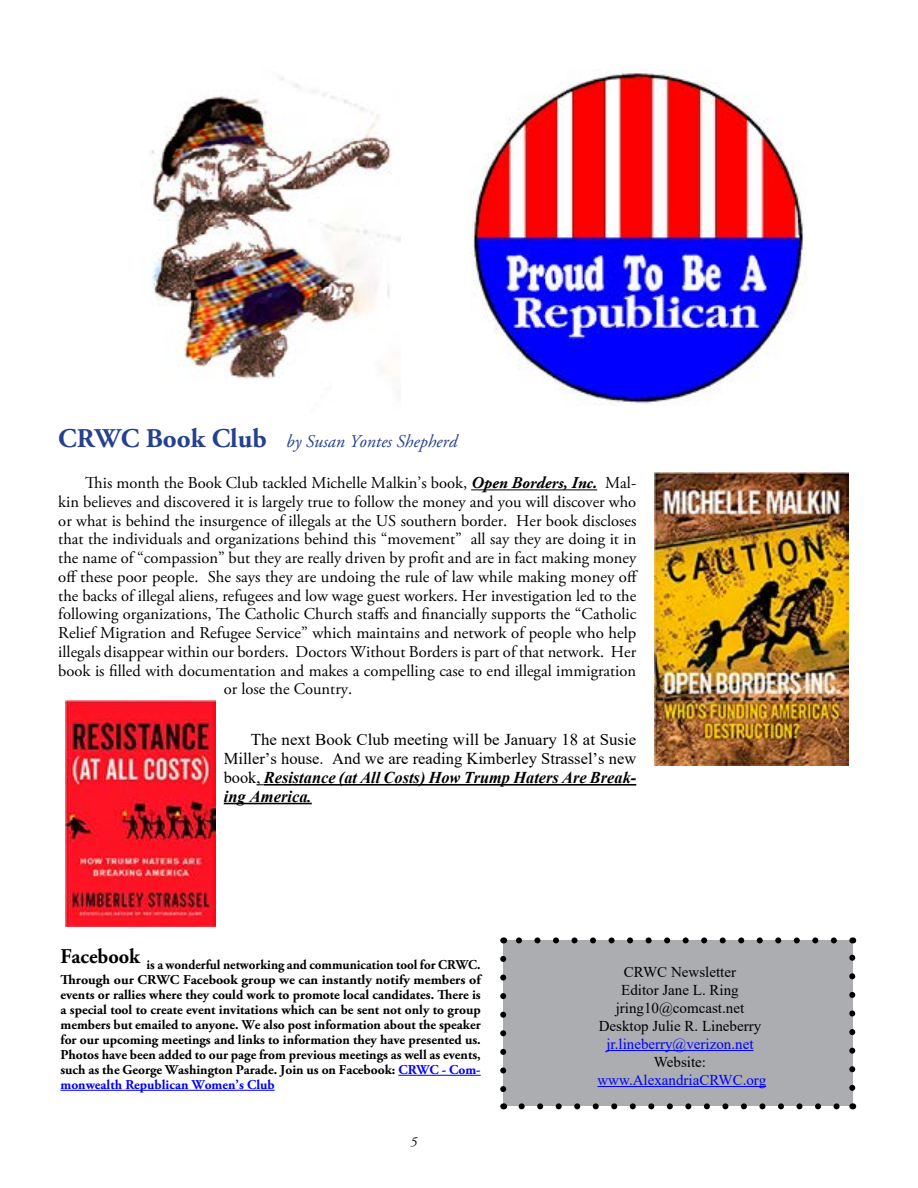
<style>
.page{position:relative;width:918px;height:1188px;background:#fff}
.page>*{position:absolute;margin:0;border:0;box-sizing:border-box;transform-origin:0 0}
.t1{font:italic 18px "Adobe Garamond Pro";color:#25408f}
.t2{font:16.5px "Adobe Garamond Pro";color:#000}
.t3{font:16.5px/18.8px "Times New Roman";color:#000;text-align:justify}
.t4{font:15px/18px "Times New Roman";color:#000;text-align:center}
.t5{font:15px "Times New Roman";color:#00f}
.t6{font:700 13.5px/15px "Adobe Garamond Pro";color:#000;text-align:justify}
.t7{font:italic 13.5px "Adobe Garamond Pro";color:#000}
.s1{font-weight:700;font-style:normal;font-size:27px}
.s2{font-weight:700;font-style:italic}
.s3{color:#00f}
</style>
<div class="page">
<hr style="left:398px;top:1075px;width:83px;height:1px;background:#00f">
<hr style="left:60px;top:1090px;width:215px;height:1px;background:#00f">
<div style="left:503px;top:940px;width:349px;height:166px;background:#abadb0"></div>
<svg style="left:500px;top:959px;width:6px;height:133px"></svg>
<svg style="left:522px;top:1103px;width:318px;height:6px"></svg>
<svg style="left:849px;top:950px;width:6px;height:138px"></svg>
<svg style="left:516px;top:937px;width:318px;height:6px"></svg>
<hr style="left:606px;top:1050px;width:148px;height:1px;background:#00f">
<hr style="left:597px;top:1086px;width:169px;height:1px;background:#00f">
<hr style="left:471px;top:489px;width:126px;height:1px;background:#000">
<hr style="left:264px;top:784px;width:372px;height:2px;background:#000">
<hr style="left:224px;top:803px;width:88px;height:1px;background:#000">
<img style="left:655px;top:472px;width:194px;height:293px">
<img style="left:66px;top:701px;width:150px;height:226px">
<img style="left:471px;top:70px;width:335px;height:335px">
<img style="left:147px;top:77px;width:253px;height:302px">
<p class="t1" style="left:58px;top:431px;width:400px"><span class="s1">CRWC Book Club</span> by Susan Yontes Shepherd</p>
<p class="t2" style="left:85px;top:473px;width:552px">This month the Book Club tackled Michelle Malkin’s book, <span class="s2">Open Borders, Inc.</span> Mal-</p>
<p class="t2" style="left:58px;top:492px;width:579px">kin believes and discovered it is largely true to follow the money and you will discover who</p>
<p class="t2" style="left:58px;top:511px;width:580px">or what is behind the insurgence of illegals at the US southern border. Her book discloses</p>
<p class="t2" style="left:58px;top:529px;width:580px">that the individuals and organizations behind this “movement” all say they are doing it in</p>
<p class="t2" style="left:58px;top:548px;width:579px">the name of “compassion” but they are really driven by profit and are in fact making money</p>
<p class="t2" style="left:58px;top:567px;width:581px">off these poor people. She says they are undoing the rule of law while making money off</p>
<p class="t2" style="left:58px;top:586px;width:579px">the backs of illegal aliens, refugees and low wage guest workers. Her investigation led to the</p>
<p class="t2" style="left:58px;top:604px;width:579px">following organizations, The Catholic Church staffs and financially supports the “Catholic</p>
<p class="t2" style="left:58px;top:623px;width:580px">Relief Migration and Refugee Service” which maintains and network of people who help</p>
<p class="t2" style="left:58px;top:642px;width:579px">illegals disappear within our borders. Doctors Without Borders is part of that network. Her</p>
<p class="t2" style="left:58px;top:661px;width:579px">book is filled with documentation and makes a compelling case to end illegal immigration</p>
<p class="t2" style="left:224px;top:679px;width:130px">or lose the Country.</p>
<p class="t3" style="left:224px;top:730px;width:414px;text-indent:27px">The next Book Club meeting will be January 18 at Susie Miller’s house. And we are reading Kimberley Strassel’s new book, <span class="s2">Resistance (at All Costs) How Trump Haters Are Break&shy;ing America.</span></p>
<p class="t6" style="left:60px;top:957px;width:422px"><sup>Facebook</sup> is a wonderful networking and communication tool for CRWC.<br>Through our CRWC Facebook group we can instantly notify members of events or rallies where they could work to promote local candidates. There is a special tool to create event invitations which can be sent not only to group members but emailed to anyone. We also post information about the speaker for our upcoming meetings and links to information they have presented us.<br>Photos have been added to our page from previous meetings as well as events, such as the George Washington Parade. Join us on Facebook: <span class="s3">CRWC - Com&shy;monwealth Republican Women’s Club</span></p>
<p class="t7" style="left:410px;top:1134px;width:8px">5</p>
<p class="t4" style="left:599px;top:962px;width:164px">CRWC Newsletter<br>Editor Jane L. Ring jring10@comcast.net<br>Desktop Julie R. Lineberry</p>
<p class="t5" style="left:606px;top:1033px;width:149px">jr.lineberry@verizon.net</p>
<p class="t4" style="left:654px;top:1052px;width:54px">Website:</p>
<p class="t5" style="left:597px;top:1069px;width:170px">www.AlexandriaCRWC.org</p>
</div>
